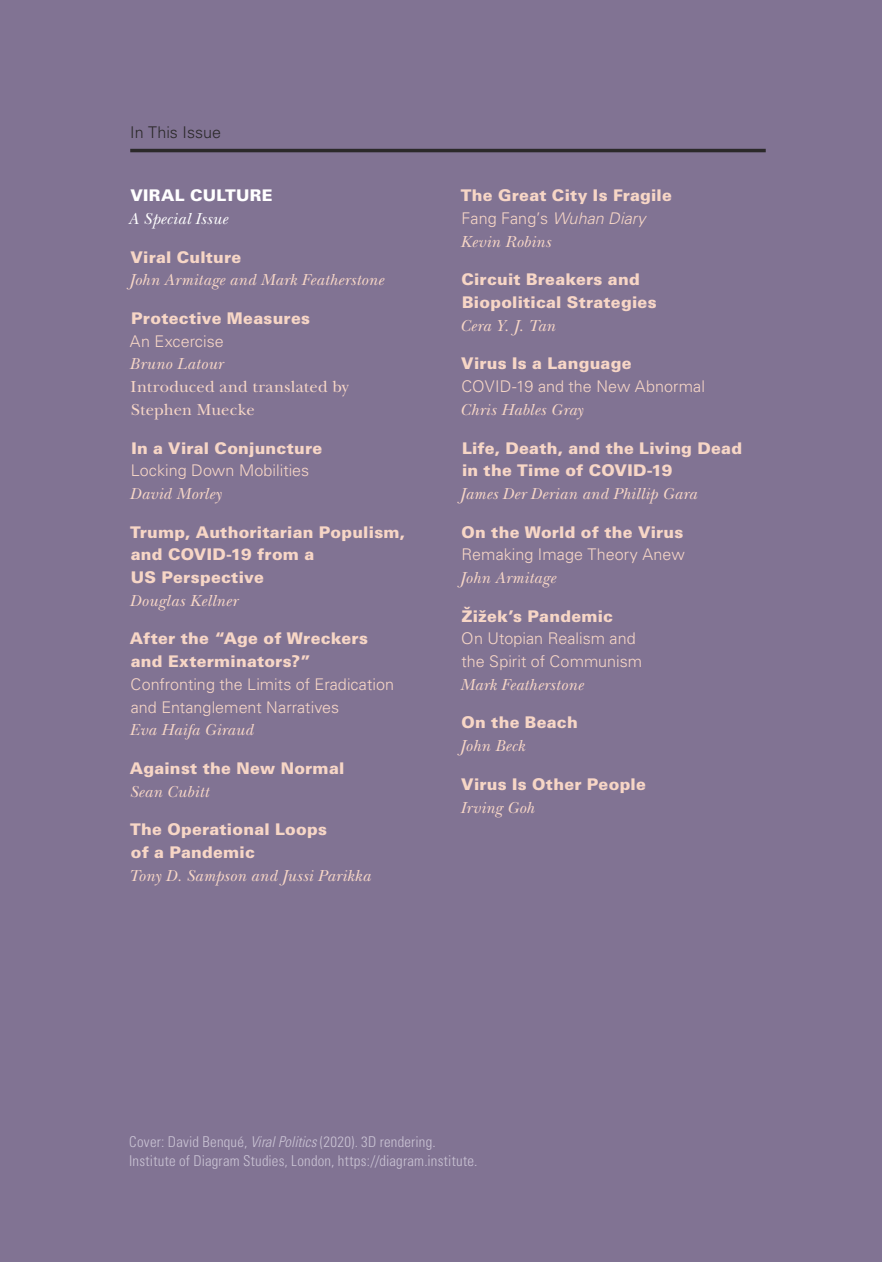
<style>
.page{position:relative;width:882px;height:1262px;background:#fff}
.page>*{position:absolute;margin:0;border:0;box-sizing:border-box;transform-origin:0 0}
.t1{font:italic 16.62px "New Baskerville Std";letter-spacing:.015em;color:#f7d6c6}
.t2{font:16.62px/22.8px "New Baskerville Std";letter-spacing:.01em;color:#f7d6c6}
.t3{font:italic 16.62px "New Baskerville Std";letter-spacing:.015em;color:#fff}
.t4{font:900 16.1px/22.8px "Univers LT Std";letter-spacing:.015em;color:#f7d6c6}
.t5{font:300 16.1px/22.8px "Univers LT Std";letter-spacing:.005em;color:#f7d6c6}
.t6{font:900 16.1px "Univers LT Std";letter-spacing:.015em;color:#fff}
.t7{font:300 16.1px "Univers LT Std";letter-spacing:.005em;color:#2b292a}
.t8{font:300 condensed 14.88px/19.2px "Univers LT Std";letter-spacing:.015em;color:#cac3d4}
.s1{font-weight:300}
.s2{font-weight:300;font-style:italic}
.s3{font-style:italic}
</style>
<div class="page">
<div style="left:0;top:0;width:882px;height:1261px;background:#817393"></div>
<hr style="left:130px;top:149px;width:636px;height:3px;background:#2b292a">
<p class="t7" style="left:130px;top:123px;width:92px">In This Issue</p>
<p class="t6" style="left:130px;top:185px;width:144px">VIRAL CULTURE</p>
<p class="t3" style="left:128px;top:209px;width:101px">A Special Issue</p>
<p class="t4" style="left:130px;top:245px;width:112px">Viral Culture</p>
<p class="t1" style="left:129px;top:270px;width:256px">John Armitage and Mark Featherstone</p>
<p class="t4" style="left:131px;top:306px;width:181px">Protective Measures</p>
<p class="t5" style="left:130px;top:329px;width:95px">An Excercise</p>
<p class="t1" style="left:129px;top:354px;width:95px">Bruno Latour</p>
<p class="t2" style="left:131px;top:375px;width:220px">Introduced and translated by<br>Stephen Muecke</p>
<p class="t4" style="left:131px;top:436px;width:192px">In a Viral Conjuncture</p>
<p class="t5" style="left:131px;top:459px;width:180px">Locking Down Mobilities</p>
<p class="t1" style="left:130px;top:484px;width:93px">David Morley</p>
<p class="t4" style="left:130px;top:520px;width:277px">Trump, Authoritarian Populism, and COVID-19 from a<br>US Perspective</p>
<p class="t1" style="left:130px;top:590px;width:109px">Douglas Kellner</p>
<p class="t4" style="left:130px;top:627px;width:240px">After the “Age of Wreckers and Exterminators?”</p>
<p class="t5" style="left:131px;top:672px;width:265px">Confronting the Limits of Eradication and Entanglement Narratives</p>
<p class="t1" style="left:130px;top:720px;width:125px">Eva Haifa Giraud</p>
<p class="t4" style="left:130px;top:756px;width:216px">Against the New Normal</p>
<p class="t1" style="left:130px;top:781px;width:81px">Sean Cubitt</p>
<p class="t4" style="left:130px;top:817px;width:198px">The Operational Loops of a Pandemic</p>
<p class="t1" style="left:129px;top:865px;width:243px">Tony D. Sampson and Jussi Parikka</p>
<p class="t4" style="left:461px;top:184px;width:213px">The Great City Is Fragile<br><span class="s1">Fang Fang’s</span> <span class="s2">Wuhan Diary</span></p>
<p class="t1" style="left:460px;top:232px;width:92px">Kevin Robins</p>
<p class="t4" style="left:461px;top:268px;width:197px">Circuit Breakers and<br>Biopolitical Strategies</p>
<p class="t1" style="left:460px;top:316px;width:97px">Cera Y. J. Tan</p>
<p class="t4" style="left:461px;top:352px;width:172px">Virus Is a Language</p>
<p class="t5" style="left:461px;top:375px;width:245px">COVID-19 and the New Abnormal</p>
<p class="t1" style="left:460px;top:400px;width:125px">Chris Hables Gray</p>
<p class="t4" style="left:462px;top:436px;width:282px">Life, Death, and the Living Dead in the Time of COVID-19</p>
<p class="t1" style="left:460px;top:484px;width:238px">James Der Derian and Phillip Gara</p>
<p class="t4" style="left:461px;top:520px;width:224px">On the World of the Virus</p>
<p class="t5" style="left:461px;top:543px;width:225px">Remaking Image Theory Anew</p>
<p class="t1" style="left:460px;top:568px;width:97px">John Armitage</p>
<p class="t4" style="left:462px;top:604px;width:153px">Žižek’s Pandemic</p>
<p class="t5" style="left:461px;top:627px;width:182px">On Utopian Realism and the Spirit of Communism</p>
<p class="t1" style="left:460px;top:674px;width:125px">Mark Featherstone</p>
<p class="t4" style="left:461px;top:711px;width:118px">On the Beach</p>
<p class="t1" style="left:460px;top:736px;width:66px">John Beck</p>
<p class="t4" style="left:461px;top:772px;width:186px">Virus Is Other People</p>
<p class="t1" style="left:460px;top:797px;width:76px">Irving Goh</p>
<p class="t8" style="left:129px;top:1131px;width:350px">Cover: David Benqué, <span class="s3">Viral Politics</span> (2020). 3D rendering.<br>Institute of Diagram Studies, London, https://diagram.institute.</p>
</div>
